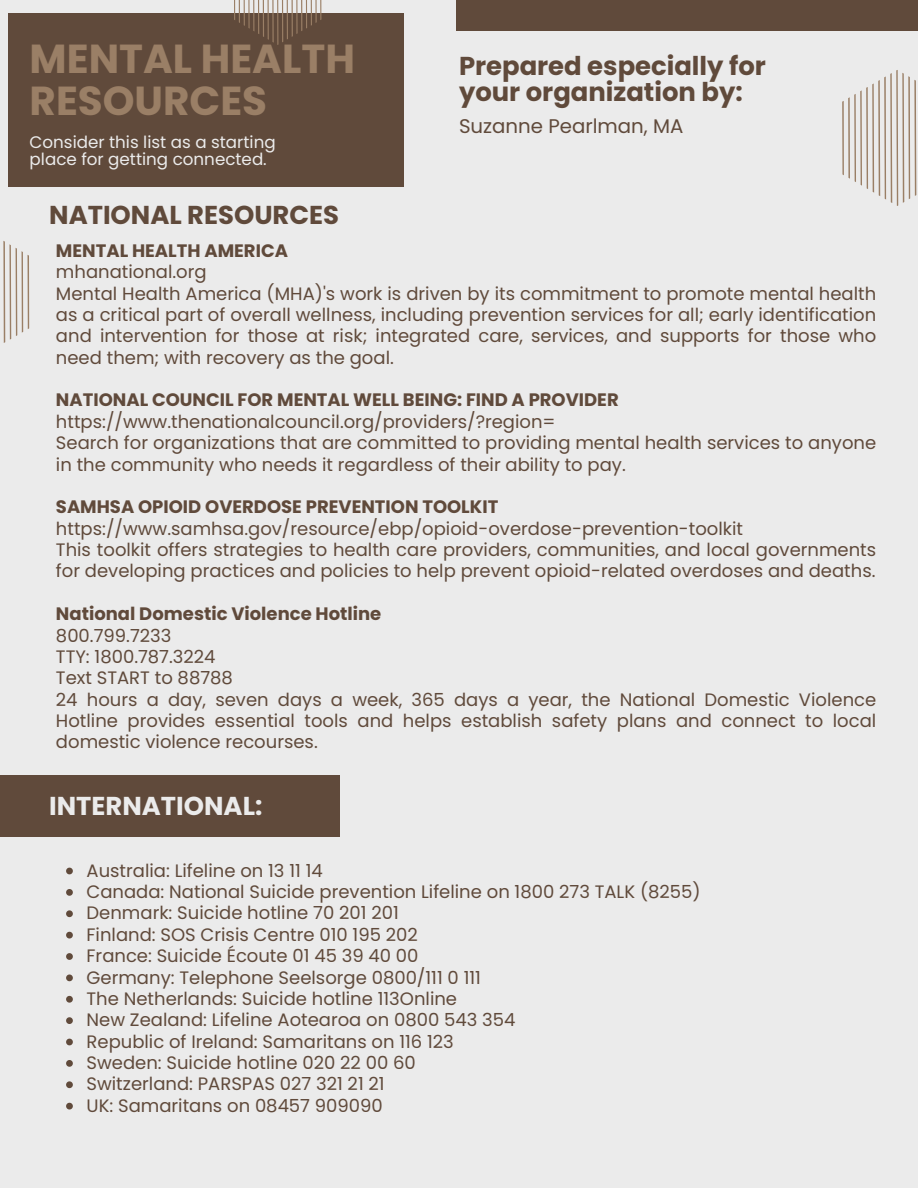
<style>
.page{position:relative;width:918px;height:1188px;background:#ebebeb}
.page>*{position:absolute;margin:0;border:0;box-sizing:border-box;transform-origin:0 0}
.t1{font:700 40.5px/42.2px "Poppins";color:#9a7f66}
.t2{font:700 25.95px/26.4px "Poppins";color:#604a3b}
.t3{font:700 25.95px "Poppins";color:#ebebeb}
.t4{font:19.8px "Poppins";color:#604a3b}
.t5{font:18px/21.3px "Poppins";color:#604a3b;text-align:justify}
.t6{font:700 18px "Poppins";color:#604a3b}
.t7{font:16.8px/17.1px "Poppins";color:#ebebeb}
</style>
<div class="page">
<div style="left:8px;top:13px;width:396px;height:173px;background:#604a3b"></div>
<div style="left:456px;top:0;width:462px;height:31px;background:#604a3b"></div>
<svg style="left:234px;top:0;width:87px;height:45px"></svg>
<svg style="left:3px;top:241px;width:26px;height:102px"></svg>
<svg style="left:842px;top:70px;width:75px;height:136px"></svg>
<svg style="left:66px;top:868px;width:7px;height:6px"></svg>
<svg style="left:66px;top:889px;width:7px;height:7px"></svg>
<svg style="left:66px;top:910px;width:7px;height:7px"></svg>
<svg style="left:66px;top:932px;width:7px;height:7px"></svg>
<svg style="left:66px;top:953px;width:7px;height:7px"></svg>
<svg style="left:66px;top:975px;width:7px;height:6px"></svg>
<svg style="left:66px;top:996px;width:7px;height:7px"></svg>
<svg style="left:66px;top:1017px;width:7px;height:7px"></svg>
<svg style="left:66px;top:1039px;width:7px;height:6px"></svg>
<svg style="left:66px;top:1060px;width:7px;height:7px"></svg>
<svg style="left:66px;top:1081px;width:7px;height:7px"></svg>
<svg style="left:66px;top:1103px;width:7px;height:7px"></svg>
<div style="left:0;top:775px;width:340px;height:62px;background:#604a3b"></div>
<p class="t1" style="left:30px;top:37px;width:327px">MENTAL HEALTH<br>RESOURCES</p>
<p class="t7" style="left:30px;top:133px;width:248px">Consider this list as a starting place for getting connected.</p>
<p class="t2" style="left:49px;top:202px;width:291px">NATIONAL RESOURCES</p>
<p class="t2" style="left:459px;top:52px;width:308px">Prepared especially for your organization by:</p>
<p class="t4" style="left:459px;top:113px;width:226px">Suzanne Pearlman, MA</p>
<p class="t6" style="left:56px;top:238px;width:234px">MENTAL HEALTH AMERICA</p>
<p class="t5" style="left:56px;top:261px;width:152px">mhanational.org</p>
<p class="t5" style="left:56px;top:283px;width:822px">Mental Health America (MHA)'s work is driven by its commitment to promote mental health as a critical part of overall wellness, including prevention services for all; early identification and intervention for those at risk; integrated care, services, and supports for those who need them; with recovery as the goal.</p>
<p class="t6" style="left:56px;top:387px;width:564px">NATIONAL COUNCIL FOR MENTAL WELL BEING: FIND A PROVIDER</p>
<p class="t5" style="left:56px;top:411px;width:501px">https://www.thenationalcouncil.org/providers/?region=</p>
<p class="t5" style="left:56px;top:432px;width:822px">Search for organizations that are committed to providing mental health services to anyone in the community who needs it regardless of their ability to pay.</p>
<p class="t6" style="left:56px;top:494px;width:444px">SAMHSA OPIOID OVERDOSE PREVENTION TOOLKIT</p>
<p class="t5" style="left:56px;top:518px;width:689px">https://www.samhsa.gov/resource/ebp/opioid-overdose-prevention-toolkit</p>
<p class="t5" style="left:56px;top:539px;width:822px">This toolkit offers strategies to health care providers, communities, and local governments for developing practices and policies to help prevent opioid-related overdoses and deaths.</p>
<p class="t6" style="left:56px;top:601px;width:327px">National Domestic Violence Hotline</p>
<p class="t5" style="left:56px;top:625px;width:117px">800.799.7233</p>
<p class="t5" style="left:56px;top:646px;width:161px">TTY: 1800.787.3224</p>
<p class="t5" style="left:56px;top:667px;width:178px">Text START to 88788</p>
<p class="t5" style="left:56px;top:689px;width:822px">24 hours a day, seven days a week, 365 days a year, the National Domestic Violence Hotline provides essential tools and helps establish safety plans and connect to local domestic violence recourses.</p>
<p class="t3" style="left:49px;top:788px;width:215px">INTERNATIONAL:</p>
<p class="t5" style="left:87px;top:860px;width:238px">Australia: Lifeline on 13 11 14</p>
<p class="t5" style="left:87px;top:881px;width:616px">Canada: National Suicide prevention Lifeline on 1800 273 TALK (8255)</p>
<p class="t5" style="left:87px;top:902px;width:314px">Denmark: Suicide hotline 70 201 201</p>
<p class="t5" style="left:87px;top:924px;width:333px">Finland: SOS Crisis Centre 010 195 202</p>
<p class="t5" style="left:87px;top:945px;width:334px">France: Suicide Écoute 01 45 39 40 00</p>
<p class="t5" style="left:87px;top:967px;width:396px">Germany: Telephone Seelsorge 0800/111 0 111</p>
<p class="t5" style="left:87px;top:988px;width:372px">The Netherlands: Suicide hotline 113Online</p>
<p class="t5" style="left:87px;top:1009px;width:430px">New Zealand: Lifeline Aotearoa on 0800 543 354</p>
<p class="t5" style="left:87px;top:1031px;width:369px">Republic of Ireland: Samaritans on 116 123</p>
<p class="t5" style="left:87px;top:1052px;width:331px">Sweden: Suicide hotline 020 22 00 60</p>
<p class="t5" style="left:87px;top:1073px;width:300px">Switzerland: PARSPAS 027 321 21 21</p>
<p class="t5" style="left:87px;top:1095px;width:298px">UK: Samaritans on 08457 909090</p>
</div>
